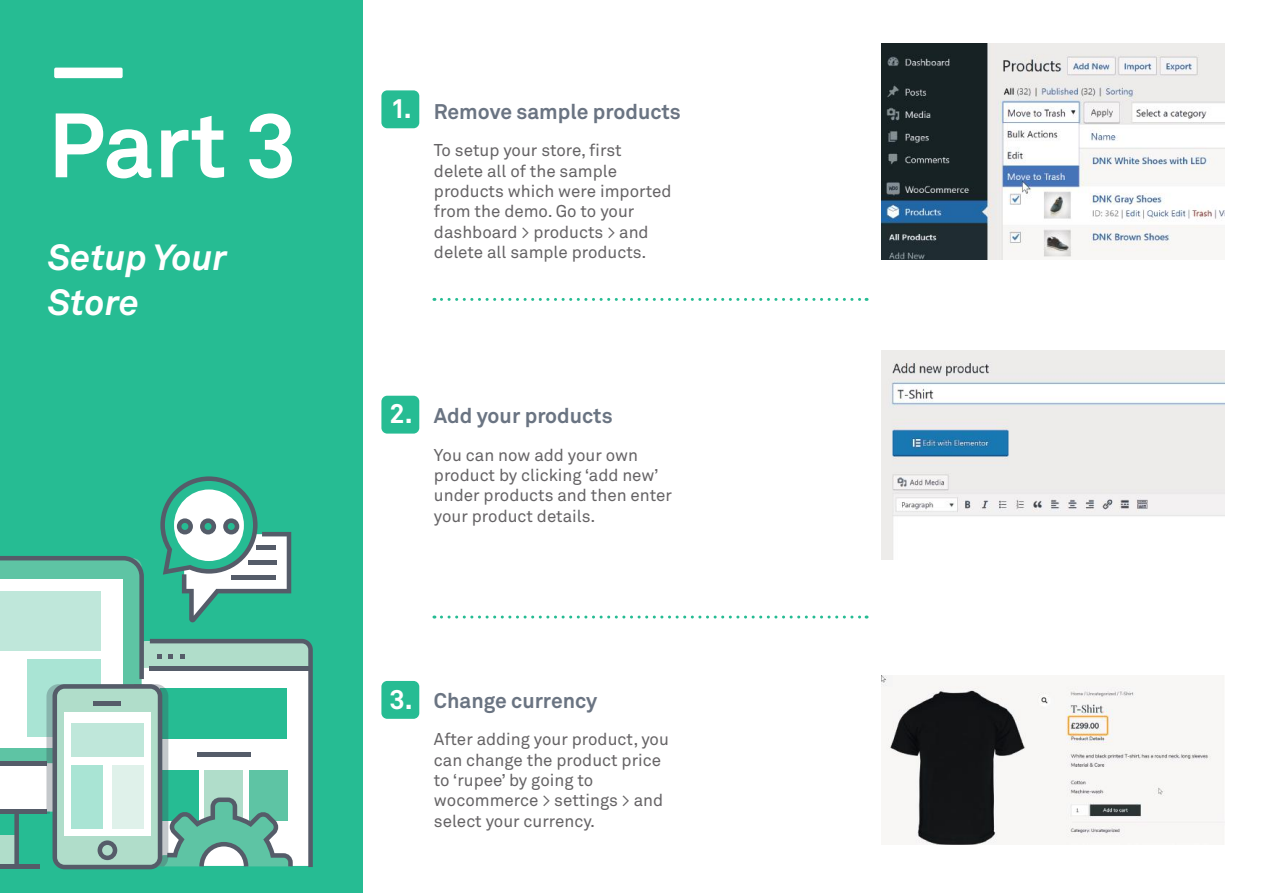
<style>
.page{position:relative;width:1263px;height:893px;background:#fff}
.page>*{position:absolute;margin:0;border:0;box-sizing:border-box;transform-origin:0 0}
.t1{font:700 90px "Akkurat Pro";color:#fff}
.t2{font:italic 700 36px/45px "Akkurat Pro";color:#fff}
.t3{font:700 27px "Akkurat Pro";color:#fff}
.t4{font:700 21px "Akkurat Pro";color:#6a7482}
.t5{font:16.95px/20.4px "Akkurat Pro";color:#656365}
</style>
<div class="page">
<div style="left:0;top:0;width:363px;height:893px;background:#26bc93"></div>
<svg style="left:441px;top:615px;width:426px;height:3px"></svg>
<svg style="left:441px;top:298px;width:426px;height:3px"></svg>
<img style="left:882px;top:43px;width:342px;height:217px">
<img style="left:882px;top:351px;width:342px;height:208px">
<img style="left:882px;top:675px;width:342px;height:170px">
<svg style="left:0;top:476px;width:313px;height:393px"></svg>
<div style="left:381px;top:90px;width:38px;height:38px;background:#26bc93;border-radius:6px"></div>
<div style="left:381px;top:396px;width:38px;height:38px;background:#26bc93;border-radius:6px"></div>
<div style="left:381px;top:681px;width:38px;height:38px;background:#26bc93;border-radius:6px"></div>
<div style="left:54px;top:68px;width:69px;height:10px;background:#fff;border-radius:2px"></div>
<h1 class="t1" style="left:48px;top:90px;width:250px">Part 3</h1>
<h2 class="t2" style="left:48px;top:235px;width:180px">Setup Your<br>Store</h2>
<h3 class="t3" style="left:390px;top:92px;width:23px">1.</h3>
<p class="t4" style="left:434px;top:99px;width:248px">Remove sample products</p>
<p class="t5" style="left:434px;top:141px;width:239px">To setup your store, first delete all of the sample products which were imported from the demo. Go to your dashboard &gt; products &gt; and delete all sample products.</p>
<h3 class="t3" style="left:389px;top:397px;width:25px">2.</h3>
<p class="t4" style="left:434px;top:403px;width:180px">Add your products</p>
<p class="t5" style="left:434px;top:445px;width:240px">You can now add your own product by clicking ‘add new’ under products and then enter your product details.</p>
<h3 class="t3" style="left:389px;top:682px;width:25px">3.</h3>
<p class="t4" style="left:434px;top:688px;width:165px">Change currency</p>
<p class="t5" style="left:434px;top:730px;width:236px">After adding your product, you can change the product price to ‘rupee’ by going to wocommerce &gt; settings &gt; and select your currency.</p>
</div>
